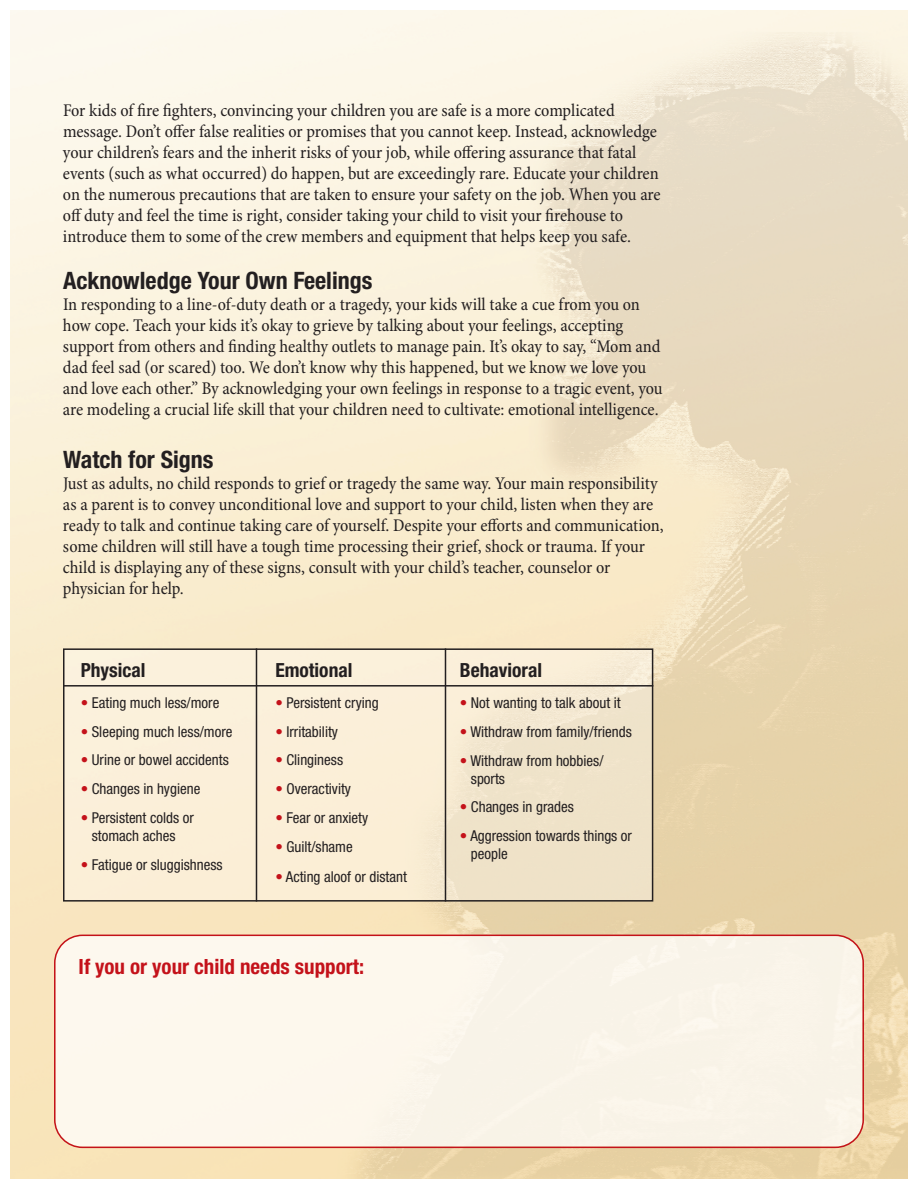
<style>
.page{position:relative;width:918px;height:1188px;background:#fff}
.page>*{position:absolute;margin:0;border:0;box-sizing:border-box;transform-origin:0 0}
.t1{font:700 condensed 24px "Helvetica Neue LT Std";color:#231f20}
.t2{font:700 condensed 21px "Helvetica Neue LT Std";color:#c4121a}
.t3{font:700 condensed 19.5px "Helvetica Neue LT Std";color:#231f20}
.t4{font:condensed 18px/21px "Minion Pro";letter-spacing:-.005em;color:#231f20}
.t5{font:condensed 15px/18px "Helvetica Neue LT Std";color:#231f20}
.s1{color:#c4121a}
</style>
<div class="page">
<img style="left:11px;top:11px;width:896px;height:1168px">
<div style="left:54px;top:935px;width:810px;height:213px;background:#fbf6eb"></div>
<div style="left:64px;top:650px;width:588px;height:250px;background:#fff;opacity:.37"></div>
<div style="left:63px;top:648px;width:590px;height:254px;border:2px solid #231f20"></div>
<hr style="left:256px;top:648px;width:1px;height:254px;background:#231f20">
<hr style="left:445px;top:648px;width:1px;height:254px;background:#231f20">
<hr style="left:63px;top:685px;width:590px;height:2px;background:#231f20">
<p class="t4" style="left:63px;top:101px;width:599px">For kids of fire fighters, convincing your children you are safe is a more complicated message. Don’t offer false realities or promises that you cannot keep. Instead, acknowledge your children’s fears and the inherit risks of your job, while offering assurance that fatal events (such as what occurred) do happen, but are exceedingly rare. Educate your children on the numerous precautions that are taken to ensure your safety on the job. When you are off duty and feel the time is right, consider taking your child to visit your firehouse to introduce them to some of the crew members and equipment that helps keep you safe.</p>
<h1 class="t1" style="left:63px;top:272px;width:311px">Acknowledge Your Own Feelings</h1>
<p class="t4" style="left:63px;top:295px;width:601px">In responding to a line-of-duty death or a tragedy, your kids will take a cue from you on how cope. Teach your kids it’s okay to grieve by talking about your feelings, accepting support from others and finding healthy outlets to manage pain. It’s okay to say, “Mom and dad feel sad (or scared) too. We don’t know why this happened, but we know we love you and love each other.” By acknowledging your own feelings in response to a tragic event, you are modeling a crucial life skill that your children need to cultivate: emotional intelligence.</p>
<h1 class="t1" style="left:63px;top:451px;width:152px">Watch for Signs</h1>
<p class="t4" style="left:63px;top:474px;width:602px">Just as adults, no child responds to grief or tragedy the same way. Your main responsibility as a parent is to convey unconditional love and support to your child, listen when they are ready to talk and continue taking care of yourself. Despite your efforts and communication, some children will still have a tough time processing their grief, shock or trauma. If your child is displaying any of these signs, consult with your child’s teacher, counselor or physician for help.</p>
<p class="t3" style="left:81px;top:663px;width:66px">Physical</p>
<p class="t5" style="left:81px;top:695px;width:140px"><span class="s1">•</span> Eating much less/more</p>
<p class="t5" style="left:81px;top:724px;width:153px"><span class="s1">•</span> Sleeping much less/more</p>
<p class="t5" style="left:81px;top:752px;width:150px"><span class="s1">•</span> Urine or bowel accidents</p>
<p class="t5" style="left:81px;top:781px;width:121px"><span class="s1">•</span> Changes in hygiene</p>
<p class="t5" style="left:81px;top:810px;width:115px;text-align:center"><span class="s1">•</span> Persistent colds or stomach aches</p>
<p class="t5" style="left:81px;top:857px;width:143px"><span class="s1">•</span> Fatigue or sluggishness</p>
<p class="t3" style="left:275px;top:663px;width:79px">Emotional</p>
<p class="t5" style="left:275px;top:695px;width:105px"><span class="s1">•</span> Persistent crying</p>
<p class="t5" style="left:275px;top:724px;width:64px"><span class="s1">•</span> Irritability</p>
<p class="t5" style="left:275px;top:752px;width:69px"><span class="s1">•</span> Clinginess</p>
<p class="t5" style="left:275px;top:781px;width:77px"><span class="s1">•</span> Overactivity</p>
<p class="t5" style="left:275px;top:810px;width:94px"><span class="s1">•</span> Fear or anxiety</p>
<p class="t5" style="left:275px;top:839px;width:79px"><span class="s1">•</span> Guilt/shame</p>
<p class="t5" style="left:275px;top:869px;width:133px"><span class="s1">•</span> Acting aloof or distant</p>
<p class="t2" style="left:79px;top:959px;width:287px">If you or your child needs support:</p>
<p class="t3" style="left:460px;top:663px;width:84px">Behavioral</p>
<p class="t5" style="left:460px;top:695px;width:162px"><span class="s1">•</span> Not wanting to talk about it</p>
<p class="t5" style="left:460px;top:724px;width:173px"><span class="s1">•</span> Withdraw from family/friends</p>
<p class="t5" style="left:471px;top:753px;width:134px;text-indent:-11px"><span class="s1">•</span> Withdraw from hobbies/ sports</p>
<p class="t5" style="left:460px;top:799px;width:116px"><span class="s1">•</span> Changes in grades</p>
<p class="t5" style="left:471px;top:828px;width:163px;text-indent:-11px"><span class="s1">•</span> Aggression towards things or people</p>
</div>
